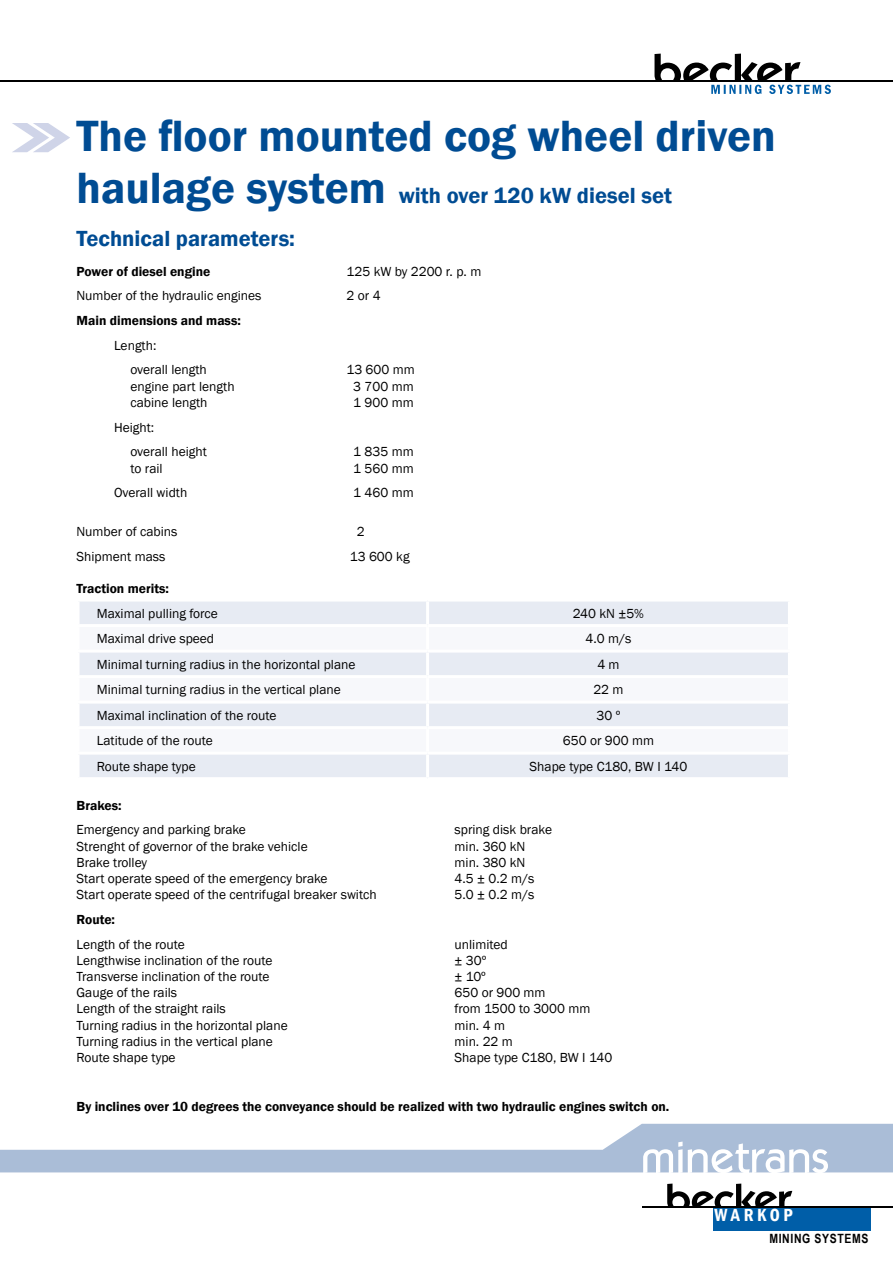
<style>
.page{position:relative;width:893px;height:1263px;background:#fff}
.page>*{position:absolute;margin:0;border:0;box-sizing:border-box;transform-origin:0 0}
.t1{font:600 45px "Franklin Gothic";color:#004c93}
.t2{font:600 22.5px/43.3px "Franklin Gothic";color:#004c93}
.t3{font:600 condensed 18px "Franklin Gothic";letter-spacing:.2em;color:#fff}
.t4{font:13.5px/24.8px "Franklin Gothic";color:#000}
.t5{font:600 13.5px "Franklin Gothic";color:#000}
.t6{font:700 12.75px "Arial Narrow";letter-spacing:.05em;color:#000}
.s1{font-size:45px}
</style>
<div class="page">
<hr style="left:2px;top:81px;width:891px;height:1px;background:#000">
<svg style="left:654px;top:54px;width:177px;height:40px"></svg>
<svg style="left:12px;top:123px;width:58px;height:29px"></svg>
<div style="left:714px;top:1207px;width:157px;height:23px;background:#005ea8"></div>
<hr style="left:643px;top:1207px;width:250px;height:1px;background:#000">
<svg style="left:667px;top:1183px;width:125px;height:24px"></svg>
<svg style="left:0;top:1124px;width:893px;height:49px"></svg>
<div style="left:80px;top:601px;width:708px;height:176px;background:#e7ebf3"></div>
<svg style="left:80px;top:627px;width:708px;height:125px"></svg>
<hr style="left:426px;top:601px;width:3px;height:23px;background:#fff">
<hr style="left:77px;top:624px;width:351px;height:3px;background:#fff">
<hr style="left:428px;top:624px;width:363px;height:3px;background:#fff">
<hr style="left:426px;top:627px;width:3px;height:22px;background:#fff">
<hr style="left:77px;top:649px;width:351px;height:3px;background:#fff">
<hr style="left:428px;top:649px;width:363px;height:3px;background:#fff">
<hr style="left:426px;top:652px;width:3px;height:23px;background:#fff">
<hr style="left:77px;top:675px;width:351px;height:3px;background:#fff">
<hr style="left:428px;top:675px;width:363px;height:3px;background:#fff">
<hr style="left:426px;top:678px;width:3px;height:23px;background:#fff">
<hr style="left:77px;top:701px;width:351px;height:3px;background:#fff">
<hr style="left:428px;top:701px;width:363px;height:3px;background:#fff">
<hr style="left:426px;top:704px;width:3px;height:22px;background:#fff">
<hr style="left:77px;top:726px;width:351px;height:3px;background:#fff">
<hr style="left:428px;top:726px;width:363px;height:3px;background:#fff">
<hr style="left:426px;top:729px;width:3px;height:23px;background:#fff">
<hr style="left:77px;top:752px;width:351px;height:3px;background:#fff">
<hr style="left:428px;top:752px;width:363px;height:3px;background:#fff">
<hr style="left:426px;top:755px;width:3px;height:22px;background:#fff">
<h1 class="t1" style="left:77px;top:108px;width:701px">The floor mounted cog wheel driven</h1>
<h2 class="t2" style="left:77px;top:174px;width:597px"><span class="s1">haulage system</span> with over 120 kW diesel set<br>Technical parameters:</h2>
<p class="t5" style="left:77px;top:263px;width:135px">Power of diesel engine</p>
<p class="t4" style="left:347px;top:259px;width:136px">125 kW by 2200 r. p. m</p>
<p class="t4" style="left:77px;top:284px;width:186px">Number of the hydraulic engines</p>
<p class="t4" style="left:347px;top:284px;width:36px">2 or 4</p>
<p class="t5" style="left:77px;top:312px;width:166px">Main dimensions and mass:</p>
<p class="t4" style="left:131px;top:333px;width:78px;text-indent:-16px">Length:<br>overall length</p>
<p class="t4" style="left:347px;top:358px;width:70px">13 600 mm</p>
<p class="t4" style="left:131px;top:374px;width:106px">engine part length</p>
<p class="t4" style="left:353px;top:374px;width:62px">3 700 mm</p>
<p class="t4" style="left:131px;top:390px;width:79px">cabine length</p>
<p class="t4" style="left:353px;top:390px;width:62px">1 900 mm</p>
<p class="t4" style="left:131px;top:415px;width:78px;text-indent:-16px">Height:<br>overall height</p>
<p class="t4" style="left:353px;top:440px;width:62px">1 835 mm</p>
<p class="t4" style="left:131px;top:456px;width:34px">to rail</p>
<p class="t4" style="left:353px;top:456px;width:62px">1 560 mm</p>
<p class="t4" style="left:77px;top:481px;width:24px">O</p>
<p class="t4" style="left:123px;top:481px;width:66px">verall width</p>
<p class="t4" style="left:353px;top:481px;width:62px">1 460 mm</p>
<p class="t4" style="left:77px;top:519px;width:102px">Number of cabins</p>
<p class="t4" style="left:357px;top:519px;width:9px">2</p>
<p class="t4" style="left:77px;top:544px;width:90px">Shipment mass</p>
<p class="t4" style="left:350px;top:544px;width:61px">13 600 kg</p>
<p class="t5" style="left:77px;top:580px;width:94px">Traction merits:</p>
<p class="t4" style="left:97px;top:601px;width:122px">Maximal pulling force</p>
<p class="t4" style="left:573px;top:601px;width:73px">240 kN ±5%</p>
<p class="t4" style="left:97px;top:626px;width:119px">Maximal drive speed</p>
<p class="t4" style="left:585px;top:626px;width:47px">4.0 m/s</p>
<p class="t4" style="left:97px;top:652px;width:260px">Minimal turning radius in the horizontal plane</p>
<p class="t4" style="left:597px;top:652px;width:24px">4 m</p>
<p class="t4" style="left:97px;top:677px;width:246px">Minimal turning radius in the vertical plane</p>
<p class="t4" style="left:593px;top:677px;width:32px">22 m</p>
<p class="t4" style="left:97px;top:703px;width:181px">Maximal inclination of the route</p>
<p class="t4" style="left:597px;top:703px;width:25px">30 º</p>
<p class="t4" style="left:97px;top:728px;width:117px">Latitude of the route</p>
<p class="t4" style="left:563px;top:728px;width:93px">650 or 900 mm</p>
<p class="t4" style="left:97px;top:754px;width:101px">Route shape type</p>
<p class="t4" style="left:530px;top:754px;width:159px">Shape type C180, BW I 140</p>
<p class="t5" style="left:77px;top:797px;width:47px">Brakes:</p>
<p class="t4" style="left:77px;top:818px;width:171px">Emergency and parking brake</p>
<p class="t4" style="left:455px;top:818px;width:99px">spring disk brake</p>
<p class="t4" style="left:77px;top:834px;width:233px">Strenght of governor of the brake vehicle</p>
<p class="t4" style="left:455px;top:834px;width:72px">min. 360 kN</p>
<p class="t4" style="left:77px;top:850px;width:72px">Brake trolley</p>
<p class="t4" style="left:455px;top:850px;width:72px">min. 380 kN</p>
<p class="t4" style="left:77px;top:866px;width:253px">Start operate speed of the emergency brake</p>
<p class="t4" style="left:455px;top:866px;width:81px">4.5 ± 0.2 m/s</p>
<p class="t4" style="left:77px;top:883px;width:302px">Start operate speed of the centrifugal breaker switch</p>
<p class="t4" style="left:455px;top:883px;width:81px">5.0 ± 0.2 m/s</p>
<p class="t5" style="left:77px;top:911px;width:40px">Route:</p>
<p class="t4" style="left:77px;top:932px;width:110px">Length of the route</p>
<p class="t4" style="left:455px;top:932px;width:55px">unlimited</p>
<p class="t4" style="left:77px;top:948px;width:197px">Lengthwise inclination of the route</p>
<p class="t4" style="left:455px;top:948px;width:33px">± 30º</p>
<p class="t4" style="left:77px;top:964px;width:194px">Transverse inclination of the route</p>
<p class="t4" style="left:455px;top:964px;width:33px">± 10º</p>
<p class="t4" style="left:77px;top:981px;width:102px">Gauge of the rails</p>
<p class="t4" style="left:455px;top:981px;width:93px">650 or 900 mm</p>
<p class="t4" style="left:77px;top:997px;width:151px">Length of the straight rails</p>
<p class="t4" style="left:455px;top:997px;width:137px">from 1500 to 3000 mm</p>
<p class="t4" style="left:77px;top:1013px;width:213px">Turning radius in the horizontal plane</p>
<p class="t4" style="left:455px;top:1013px;width:52px">min. 4 m</p>
<p class="t4" style="left:77px;top:1029px;width:198px">Turning radius in the vertical plane</p>
<p class="t4" style="left:455px;top:1029px;width:60px">min. 22 m</p>
<p class="t4" style="left:77px;top:1045px;width:101px">Route shape type</p>
<p class="t4" style="left:455px;top:1045px;width:159px">Shape type C180, BW I 140</p>
<p class="t5" style="left:77px;top:1098px;width:594px">By inclines over 10 degrees the conveyance should be realized with two hydraulic engines switch on.</p>
<h3 class="t3" style="left:714px;top:1202px;width:80px">WARKOP</h3>
<p class="t6" style="left:769px;top:1229px;width:101px">MINING SYSTEMS</p>
</div>
